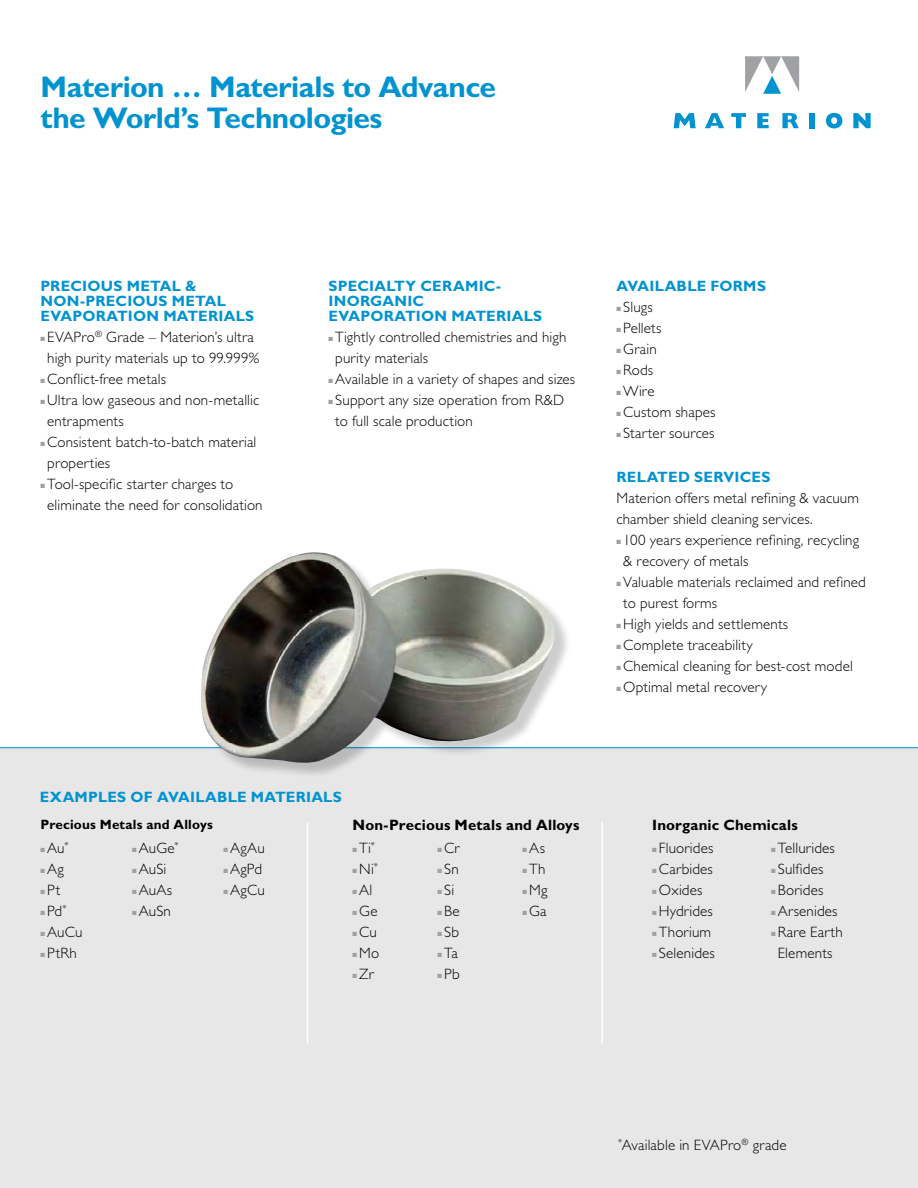
<style>
.page{position:relative;width:918px;height:1188px;background:#fff}
.page>*{position:absolute;margin:0;border:0;box-sizing:border-box;transform-origin:0 0}
.t1{font:700 30px/31.5px "Gill Sans Std";letter-spacing:-.02em;color:#0093d0}
.t2{font:300 15px/21px "Gill Sans Std";letter-spacing:.01em;color:#000}
.t3{font:700 15px/15px "Gill Sans Std";letter-spacing:.015em;color:#0093d0}
.t4{font:700 15px "Gill Sans Std";letter-spacing:.01em;color:#000}
.t5{font:700 13.5px "Gill Sans Std";letter-spacing:.015em;color:#000}
.s1{color:#9fa1a4}
</style>
<div class="page">
<div style="left:0;top:747px;width:918px;height:441px;background:#e7e7e8"></div>
<hr style="left:307px;top:822px;width:1px;height:221px;background:#fff">
<hr style="left:602px;top:822px;width:1px;height:221px;background:#fff">
<svg style="left:745px;top:56px;width:54px;height:38px"></svg>
<svg style="left:674px;top:113px;width:22px;height:15px"></svg>
<svg style="left:705px;top:113px;width:19px;height:15px"></svg>
<svg style="left:731px;top:113px;width:15px;height:15px"></svg>
<svg style="left:757px;top:113px;width:12px;height:15px"></svg>
<svg style="left:782px;top:113px;width:17px;height:15px"></svg>
<div style="left:809px;top:113px;width:6px;height:15px;background:#0093d0"></div>
<svg style="left:826px;top:113px;width:16px;height:15px"></svg>
<svg style="left:853px;top:113px;width:18px;height:15px"></svg>
<hr style="left:0;top:747px;width:918px;height:1px;background:#0093d0">
<div style="left:203px;top:554px;width:368px;height:225px;background:#000;opacity:.2"></div>
<img style="left:199px;top:552px;width:358px;height:212px">
<h1 class="t1" style="left:40px;top:71px;width:457px">Materion … Materials to Advance the World’s Technologies</h1>
<p class="t3" style="left:40px;top:279px;width:215px">PRECIOUS METAL &amp;<br>NON-PRECIOUS METAL<br>EVAPORATION MATERIALS</p>
<p class="t2" style="left:40px;top:327px;width:220px;text-align:center"><span class="s1">■</span> EVAPro<sup>®</sup> Grade – Materion’s ultra high purity materials up to 99.999%</p>
<p class="t2" style="left:40px;top:369px;width:127px"><span class="s1">■</span> Conflict-free metals</p>
<p class="t2" style="left:47px;top:390px;width:214px;text-indent:-7px"><span class="s1">■</span> Ultra low gaseous and non-metallic entrapments</p>
<p class="t2" style="left:47px;top:432px;width:211px;text-indent:-7px"><span class="s1">■</span> Consistent batch-to-batch material properties</p>
<p class="t2" style="left:47px;top:474px;width:217px;text-indent:-7px"><span class="s1">■</span> Tool-specific starter charges to eliminate the need for consolidation</p>
<p class="t3" style="left:328px;top:279px;width:215px">SPECIALTY CERAMIC-<br>INORGANIC<br>EVAPORATION MATERIALS</p>
<p class="t2" style="left:335px;top:327px;width:233px;text-indent:-7px"><span class="s1">■</span> Tightly controlled chemistries and high purity materials</p>
<p class="t2" style="left:328px;top:369px;width:248px"><span class="s1">■</span> Available in a variety of shapes and sizes</p>
<p class="t2" style="left:335px;top:390px;width:231px;text-indent:-7px"><span class="s1">■</span> Support any size operation from R&amp;D to full scale production</p>
<p class="t3" style="left:616px;top:279px;width:151px">AVAILABLE FORMS</p>
<p class="t2" style="left:616px;top:297px;width:38px"><span class="s1">■</span> Slugs</p>
<p class="t2" style="left:616px;top:318px;width:47px"><span class="s1">■</span> Pellets</p>
<p class="t2" style="left:616px;top:339px;width:42px"><span class="s1">■</span> Grain</p>
<p class="t2" style="left:616px;top:360px;width:38px"><span class="s1">■</span> Rods</p>
<p class="t2" style="left:616px;top:381px;width:40px"><span class="s1">■</span> Wire</p>
<p class="t2" style="left:616px;top:402px;width:100px"><span class="s1">■</span> Custom shapes</p>
<p class="t2" style="left:616px;top:423px;width:100px"><span class="s1">■</span> Starter sources</p>
<p class="t3" style="left:616px;top:470px;width:156px">RELATED SERVICES</p>
<p class="t2" style="left:616px;top:488px;width:244px">Materion offers metal refining &amp; vacuum chamber shield cleaning services.</p>
<p class="t2" style="left:623px;top:530px;width:237px;text-indent:-7px"><span class="s1">■</span> 100 years experience refining, recycling &amp; recovery of metals</p>
<p class="t2" style="left:623px;top:572px;width:244px;text-indent:-7px"><span class="s1">■</span> Valuable materials reclaimed and refined to purest forms</p>
<p class="t2" style="left:616px;top:614px;width:173px"><span class="s1">■</span> High yields and settlements</p>
<p class="t2" style="left:616px;top:635px;width:138px"><span class="s1">■</span> Complete traceability</p>
<p class="t2" style="left:616px;top:656px;width:238px"><span class="s1">■</span> Chemical cleaning for best-cost model</p>
<p class="t2" style="left:616px;top:677px;width:152px"><span class="s1">■</span> Optimal metal recovery</p>
<p class="t3" style="left:40px;top:789px;width:304px">EXAMPLES OF AVAILABLE MATERIALS</p>
<p class="t2" style="left:40px;top:837px;width:30px"><span class="s1">■</span> Au<sup>*</sup></p>
<p class="t2" style="left:40px;top:858px;width:25px"><span class="s1">■</span> Ag</p>
<p class="t2" style="left:40px;top:879px;width:21px"><span class="s1">■</span> Pt</p>
<p class="t2" style="left:40px;top:900px;width:28px"><span class="s1">■</span> Pd<sup>*</sup></p>
<p class="t2" style="left:40px;top:921px;width:44px"><span class="s1">■</span> AuCu</p>
<p class="t2" style="left:40px;top:942px;width:38px"><span class="s1">■</span> PtRh</p>
<p class="t5" style="left:40px;top:816px;width:174px">Precious Metals and Alloys</p>
<p class="t4" style="left:352px;top:816px;width:228px">Non-Precious Metals and Alloys</p>
<p class="t4" style="left:652px;top:816px;width:147px">Inorganic Chemicals</p>
<p class="t2" style="left:132px;top:837px;width:48px"><span class="s1">■</span> AuGe<sup>*</sup></p>
<p class="t2" style="left:132px;top:858px;width:36px"><span class="s1">■</span> AuSi</p>
<p class="t2" style="left:132px;top:879px;width:42px"><span class="s1">■</span> AuAs</p>
<p class="t2" style="left:132px;top:900px;width:40px"><span class="s1">■</span> AuSn</p>
<p class="t2" style="left:352px;top:837px;width:24px"><span class="s1">■</span> Ti<sup>*</sup></p>
<p class="t2" style="left:352px;top:858px;width:27px"><span class="s1">■</span> Ni<sup>*</sup></p>
<p class="t2" style="left:352px;top:879px;width:21px"><span class="s1">■</span> Al</p>
<p class="t2" style="left:352px;top:900px;width:27px"><span class="s1">■</span> Ge</p>
<p class="t2" style="left:352px;top:921px;width:26px"><span class="s1">■</span> Cu</p>
<p class="t2" style="left:352px;top:942px;width:28px"><span class="s1">■</span> Mo</p>
<p class="t2" style="left:352px;top:963px;width:23px"><span class="s1">■</span> Zr</p>
<p class="t2" style="left:438px;top:837px;width:24px"><span class="s1">■</span> Cr</p>
<p class="t2" style="left:438px;top:858px;width:23px"><span class="s1">■</span> Sn</p>
<p class="t2" style="left:438px;top:879px;width:18px"><span class="s1">■</span> Si</p>
<p class="t2" style="left:438px;top:900px;width:24px"><span class="s1">■</span> Be</p>
<p class="t2" style="left:438px;top:921px;width:23px"><span class="s1">■</span> Sb</p>
<p class="t2" style="left:438px;top:942px;width:22px"><span class="s1">■</span> Ta</p>
<p class="t2" style="left:438px;top:963px;width:24px"><span class="s1">■</span> Pb</p>
<p class="t2" style="left:224px;top:837px;width:43px"><span class="s1">■</span> AgAu</p>
<p class="t2" style="left:224px;top:858px;width:40px"><span class="s1">■</span> AgPd</p>
<p class="t2" style="left:224px;top:879px;width:43px"><span class="s1">■</span> AgCu</p>
<p class="t2" style="left:522px;top:837px;width:24px"><span class="s1">■</span> As</p>
<p class="t2" style="left:522px;top:858px;width:25px"><span class="s1">■</span> Th</p>
<p class="t2" style="left:522px;top:879px;width:27px"><span class="s1">■</span> Mg</p>
<p class="t2" style="left:522px;top:900px;width:26px"><span class="s1">■</span> Ga</p>
<p class="t2" style="left:652px;top:837px;width:63px"><span class="s1">■</span> Fluorides</p>
<p class="t2" style="left:652px;top:858px;width:62px"><span class="s1">■</span> Carbides</p>
<p class="t2" style="left:652px;top:879px;width:52px"><span class="s1">■</span> Oxides</p>
<p class="t2" style="left:652px;top:900px;width:62px"><span class="s1">■</span> Hydrides</p>
<p class="t2" style="left:652px;top:921px;width:60px"><span class="s1">■</span> Thorium</p>
<p class="t2" style="left:652px;top:942px;width:64px"><span class="s1">■</span> Selenides</p>
<p class="t2" style="left:771px;top:837px;width:65px"><span class="s1">■</span> Tellurides</p>
<p class="t2" style="left:771px;top:858px;width:54px"><span class="s1">■</span> Sulfides</p>
<p class="t2" style="left:771px;top:879px;width:54px"><span class="s1">■</span> Borides</p>
<p class="t2" style="left:771px;top:900px;width:68px"><span class="s1">■</span> Arsenides</p>
<p class="t2" style="left:771px;top:921px;width:73px;text-align:center"><span class="s1">■</span> Rare Earth<br>Elements</p>
<p class="t2" style="left:618px;top:1134px;width:170px"><sup>*</sup>Available in EVAPro<sup>®</sup> grade</p>
</div>
